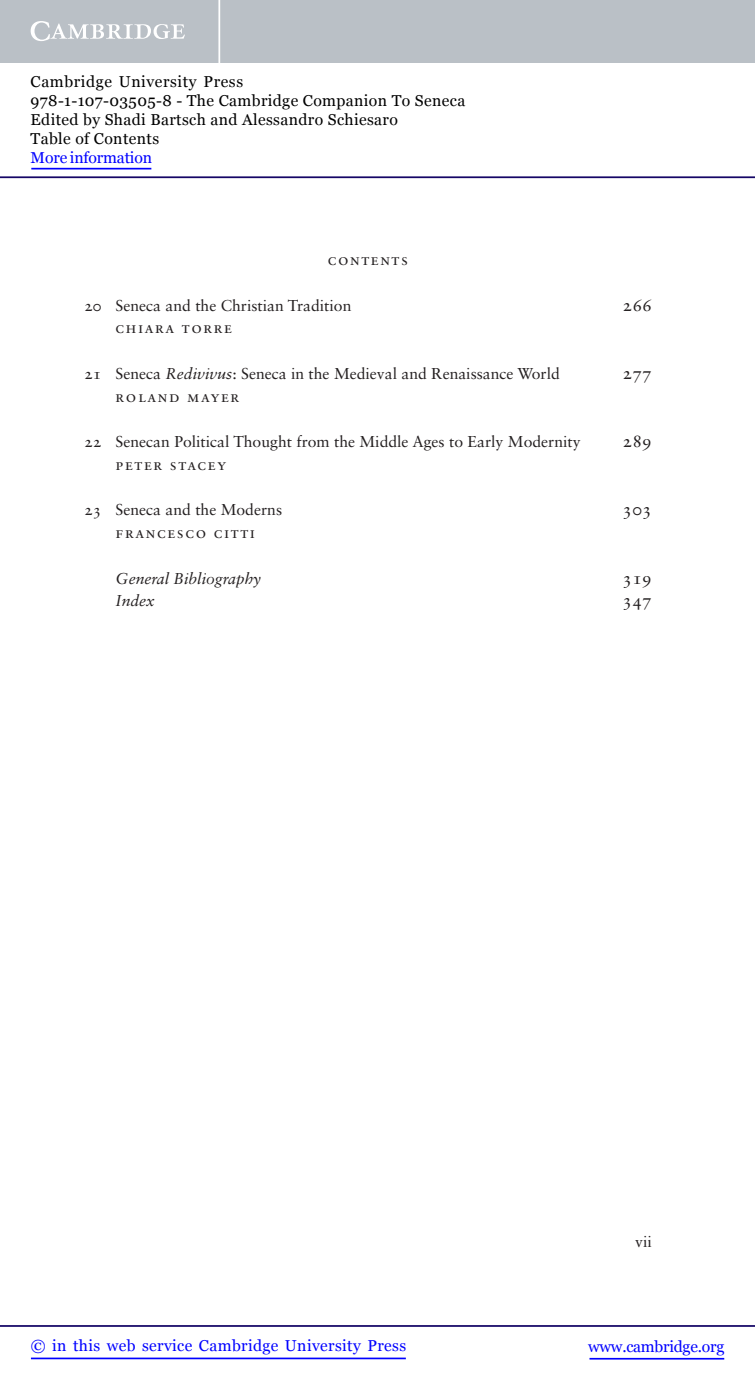
<style>
.page{position:relative;width:755px;height:1385px;background:#fff}
.page>*{position:absolute;margin:0;border:0;box-sizing:border-box;transform-origin:0 0}
.t1{font:17.5px "Sabon LT Std";color:#231f20}
.t2{font:15.75px "Sabon LT Std";letter-spacing:.1em;color:#231f20}
.t3{font:15.75px/18.9px "Georgia";letter-spacing:.025em;color:#000}
.t4{font:15.75px "Georgia";letter-spacing:.025em;color:#00f}
.t5{font:italic 15.75px "Sabon LT Std";color:#231f20}
.t6{font:15.75px "Georgia";letter-spacing:-.015em;color:#00f}
.t7{font:15.75px "Georgia";letter-spacing:-.01em;color:#00f}
.s1{font-style:italic}
</style>
<div class="page">
<hr style="left:589px;top:1358px;width:134px;height:1px;background:#00f">
<hr style="left:0;top:1325px;width:754px;height:2px;background:#150666">
<hr style="left:31px;top:1357px;width:374px;height:2px;background:#00f">
<div style="left:0;top:0;width:754px;height:63px;background:#bac0c6"></div>
<svg style="left:31px;top:21px;width:154px;height:20px"></svg>
<hr style="left:218px;top:0;width:2px;height:63px;background:#fff">
<hr style="left:0;top:176px;width:754px;height:2px;background:#150666">
<hr style="left:31px;top:168px;width:120px;height:1px;background:#00f">
<p class="t3" style="left:31px;top:73px;width:436px">Cambridge University Press<br>978-1-107-03505-8 - The Cambridge Companion To Seneca Edited by Shadi Bartsch and Alessandro Schiesaro<br>Table of Contents</p>
<p class="t7" style="left:31px;top:148px;width:123px">More information</p>
<p class="t2" style="left:327px;top:253px;width:82px">Contents</p>
<p class="t2" style="left:84px;top:299px;width:269px">20 Seneca and the Christian Tradition</p>
<p class="t1" style="left:622px;top:298px;width:31px">266</p>
<p class="t2" style="left:116px;top:322px;width:118px">Chiara Torre</p>
<p class="t2" style="left:84px;top:367px;width:477px">21 Seneca <span class="s1">Redivivus</span> : Seneca in the Medieval and Renaissance World</p>
<p class="t1" style="left:622px;top:366px;width:31px">277</p>
<p class="t2" style="left:116px;top:390px;width:125px">Roland Mayer</p>
<p class="t2" style="left:84px;top:435px;width:497px">22 Senecan Political Thought from the Middle Ages to Early Modernity</p>
<p class="t1" style="left:622px;top:434px;width:31px">289</p>
<p class="t2" style="left:116px;top:458px;width:112px">Peter Stacey</p>
<p class="t2" style="left:84px;top:504px;width:199px">23 Seneca and the Moderns</p>
<p class="t1" style="left:622px;top:502px;width:31px">303</p>
<p class="t2" style="left:116px;top:526px;width:141px">Francesco Citti</p>
<p class="t5" style="left:116px;top:572px;width:147px">General Bibliography</p>
<p class="t1" style="left:622px;top:570px;width:31px">319</p>
<p class="t5" style="left:116px;top:595px;width:41px">Index</p>
<p class="t1" style="left:622px;top:593px;width:31px">347</p>
<p class="t2" style="left:634px;top:1235px;width:18px">vii</p>
<p class="t4" style="left:31px;top:1336px;width:376px">© in this web service Cambridge University Press</p>
<p class="t6" style="left:587px;top:1336px;width:137px">www.cambridge.org</p>
</div>
